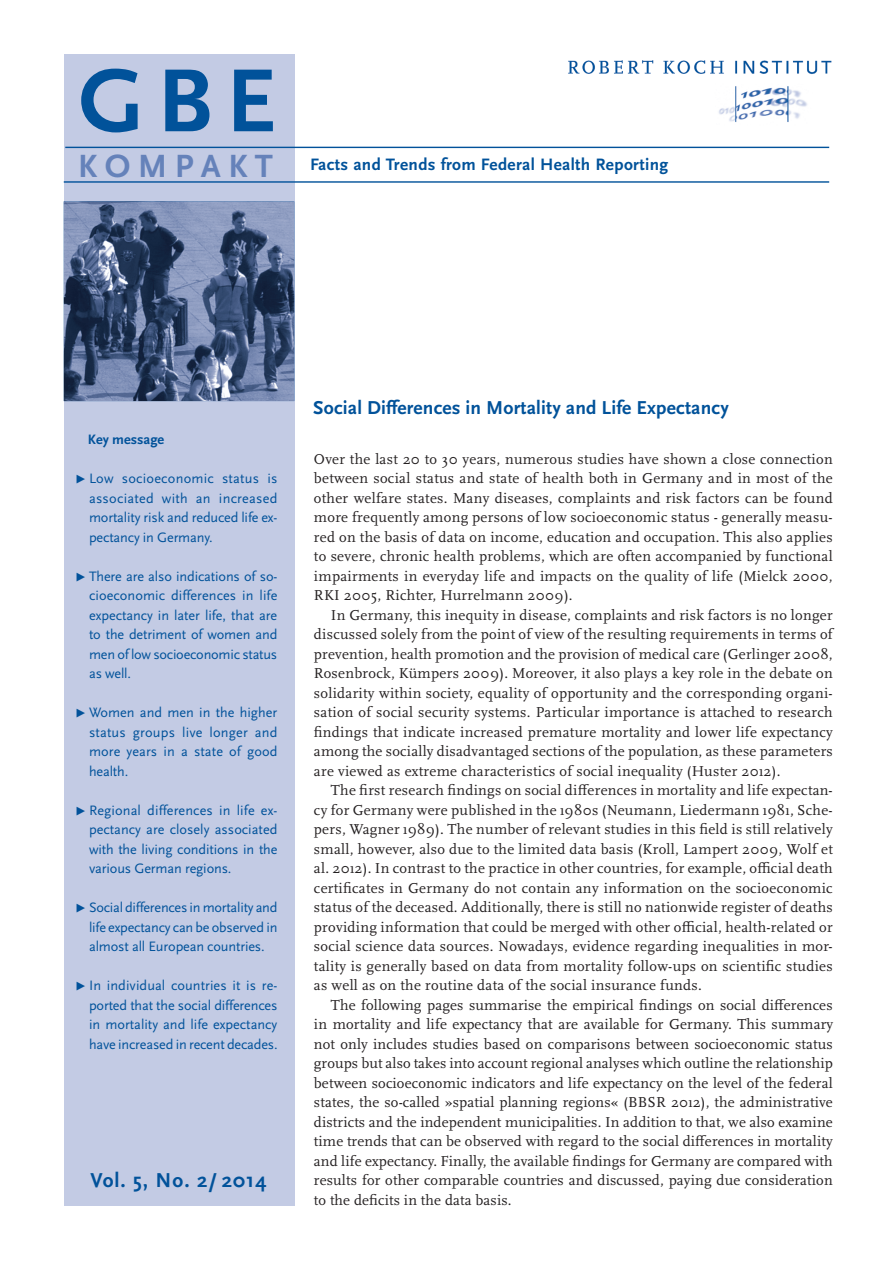
<style>
.page{position:relative;width:893px;height:1263px;background:#fff}
.page>*{position:absolute;margin:0;border:0;box-sizing:border-box;transform-origin:0 0}
.t1{font:700 93.3px "Scala Sans Pro";color:#01529a}
.t2{font:700 33.6px "Scala Sans Pro";letter-spacing:.22em;color:#6582ba}
.t3{font:700 21px "Scala Sans Pro";letter-spacing:.05em;color:#01529a}
.txt_Überschrift_0{font:700 19.5px "Scala Sans Pro";letter-spacing:.01em;color:#01529a}
.t4{font:700 17.25px "Scala Sans Pro";letter-spacing:.02em;color:#01529a}
.txt_Fließtext_mit_Ei{font:15px/19.5px "Scala Pro";letter-spacing:.02em;color:#231f20;text-align:justify}
.txt_Fließtext{font:15px/19.5px "Scala Pro";letter-spacing:.02em;color:#231f20;text-align:justify}
.Kästchen_Text_20{font:14.25px/19.5px "Scala Sans Pro";letter-spacing:-.01em;color:#01529a;text-align:justify}
.Kästchen_Text_20-2{font:700 14.25px "Scala Sans Pro";color:#01529a}
.s1{font-weight:700;font-style:italic;font-size:12px}
</style>
<div class="page">
<div style="left:64px;top:54px;width:230px;height:1151px;background:#c3cbe4"></div>
<hr style="left:64px;top:181px;width:765px;height:2px;background:#01529a">
<hr style="left:65px;top:147px;width:764px;height:1px;background:#01529a">
<img style="left:568px;top:60px;width:264px;height:62px">
<img style="left:64px;top:201px;width:230px;height:200px">
<h1 class="t1" style="left:78px;top:46px;width:199px">GBE</h1>
<h2 class="t2" style="left:78px;top:146px;width:196px">KOMPAKT</h2>
<p class="t4" style="left:310px;top:155px;width:360px">Facts and Trends from Federal Health Reporting</p>
<p class="Kästchen_Text_20-2" style="left:88px;top:431px;width:78px">Key message</p>
<p class="Kästchen_Text_20" style="left:89px;top:469px;width:190px;text-indent:-15px"><span class="s1">▶</span> Low socioeconomic status is associated with an increased mortality risk and reduced life ex&shy;pectancy in Germany.</p>
<p class="Kästchen_Text_20" style="left:89px;top:566px;width:190px;text-indent:-15px"><span class="s1">▶</span> There are also indications of so&shy;cioeconomic differences in life expectancy in later life, that are to the detriment of women and men of low socioeconomic status as well.</p>
<p class="Kästchen_Text_20" style="left:89px;top:703px;width:190px;text-indent:-15px"><span class="s1">▶</span> Women and men in the higher status groups live longer and more years in a state of good health.</p>
<p class="Kästchen_Text_20" style="left:89px;top:800px;width:190px;text-indent:-15px"><span class="s1">▶</span> Regional differences in life ex&shy;pectancy are closely associated with the living conditions in the various German regions.</p>
<p class="Kästchen_Text_20" style="left:89px;top:898px;width:190px;text-indent:-15px"><span class="s1">▶</span> Social differences in mortality and life expectancy can be observed in almost all European countries.</p>
<p class="Kästchen_Text_20" style="left:89px;top:976px;width:190px;text-indent:-15px"><span class="s1">▶</span> In individual countries it is re&shy;ported that the social differences in mortality and life expectancy have increased in recent decades.</p>
<h3 class="t3" style="left:91px;top:1168px;width:177px">Vol. 5, No. 2/ 2014</h3>
<p class="txt_Überschrift_0" style="left:313px;top:396px;width:417px">Social Differences in Mortality and Life Expectancy</p>
<p class="txt_Fließtext" style="left:314px;top:449px;width:520px">Over the last 20 to 30 years, numerous studies have shown a close connection between social status and state of health both in Germany and in most of the other welfare states. Many diseases, complaints and risk factors can be found more frequently among persons of low socioeconomic status - generally measu&shy;red on the basis of data on income, education and occupation. This also applies to severe, chronic health problems, which are often accompanied by functional impairments in everyday life and impacts on the quality of life (Mielck 2000, RKI 2005, Richter, Hurrelmann 2009).</p>
<p class="txt_Fließtext_mit_Ei" style="left:314px;top:605px;width:520px;text-indent:17px">In Germany, this inequity in disease, complaints and risk factors is no longer discussed solely from the point of view of the resulting requirements in terms of prevention, health promotion and the provision of medical care (Gerlinger 2008, Rosenbrock, Kümpers 2009). Moreover, it also plays a key role in the debate on solidarity within society, equality of opportunity and the corresponding organi&shy;sation of social security systems. Particular importance is attached to research findings that indicate increased premature mortality and lower life expectancy among the socially disadvantaged sections of the population, as these parameters are viewed as extreme characteristics of social inequality (Huster 2012).</p>
<p class="txt_Fließtext_mit_Ei" style="left:314px;top:780px;width:520px;text-indent:17px">The first research findings on social differences in mortality and life expectan&shy;cy for Germany were published in the 1980s (Neumann, Liedermann 1981, Sche&shy;pers, Wagner 1989). The number of relevant studies in this field is still relatively small, however, also due to the limited data basis (Kroll, Lampert 2009, Wolf et al. 2012). In contrast to the practice in other countries, for example, official death certificates in Germany do not contain any information on the socioeconomic status of the deceased. Additionally, there is still no nationwide register of deaths providing information that could be merged with other official, health-related or social science data sources. Nowadays, evidence regarding inequalities in mor&shy;tality is generally based on data from mortality follow-ups on scientific studies as well as on the routine data of the social insurance funds.</p>
<p class="txt_Fließtext_mit_Ei" style="left:314px;top:995px;width:521px;text-indent:17px">The following pages summarise the empirical findings on social differences in mortality and life expectancy that are available for Germany. This summary not only includes studies based on comparisons between socioeconomic status groups but also takes into account regional analyses which outline the relationship between socioeconomic indicators and life expectancy on the level of the federal states, the so-called »spatial planning regions« (BBSR 2012), the administrative districts and the independent municipalities. In addition to that, we also examine time trends that can be observed with regard to the social differences in mortality and life expectancy. Finally, the available findings for Germany are compared with results for other comparable countries and discussed, paying due consideration to the deficits in the data basis.</p>
</div>
